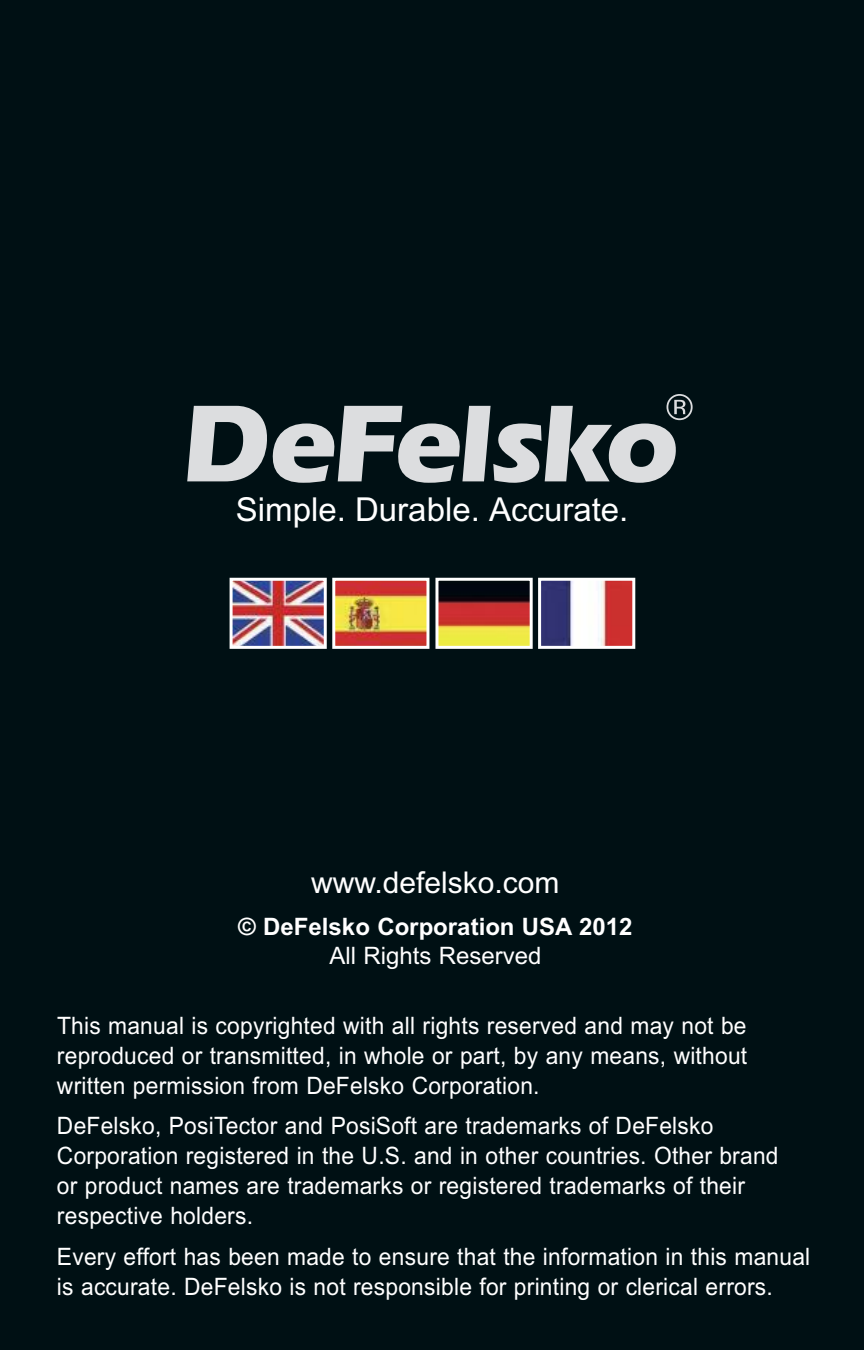
<style>
.page{position:relative;width:864px;height:1350px;background:#001014}
.page>*{position:absolute;margin:0;border:0;box-sizing:border-box;transform-origin:0 0}
.t1{font:33px "Arial";color:#fff}
.t2{font:30px "Arial";color:#fff}
.t3{font:24px/30px "Arial";letter-spacing:.01em;color:#fff;scale:.95 1}
.t4{font:700 24px "Arial";color:#fff}
.t5{font:24px "Arial";letter-spacing:.01em;color:#fff}
</style>
<div class="page">
<svg style="left:187px;top:394px;width:506px;height:89px"></svg>
<img style="left:234px;top:582px;width:89px;height:63px">
<div style="left:230px;top:578px;width:97px;height:71px;border:3px solid #fff"></div>
<img style="left:336px;top:582px;width:89px;height:63px">
<div style="left:332px;top:578px;width:97px;height:71px;border:3px solid #fff"></div>
<img style="left:439px;top:584px;width:90px;height:61px">
<div style="left:435px;top:578px;width:98px;height:71px;border:3px solid #fff"></div>
<img style="left:542px;top:582px;width:89px;height:63px">
<div style="left:538px;top:578px;width:97px;height:71px;border:3px solid #fff"></div>
<h1 class="t1" style="left:236px;top:490px;width:394px">Simple. Durable. Accurate.</h1>
<p class="t2" style="left:311px;top:865px;width:250px">www.defelsko.com</p>
<p class="t4" style="left:238px;top:913px;width:396px">© DeFelsko Corporation USA 2012</p>
<p class="t5" style="left:329px;top:942px;width:214px">All Rights Reserved</p>
<p class="t3" style="left:57px;top:1010px;width:728px;text-align:justify">This manual is copyrighted with all rights reserved and may not be reproduced or transmitted, in whole or part, by any means, without written permission from DeFelsko Corporation.</p>
<p class="t3" style="left:57px;top:1111px;width:761px">DeFelsko, PosiTector and PosiSoft are trademarks of DeFelsko Corporation registered in the U.S. and in other countries. Other brand or product names are trademarks or registered trademarks of their respective holders.</p>
<p class="t3" style="left:57px;top:1242px;width:795px">Every effort has been made to ensure that the information in this manual is accurate. DeFelsko is not responsible for printing or clerical errors.</p>
</div>
